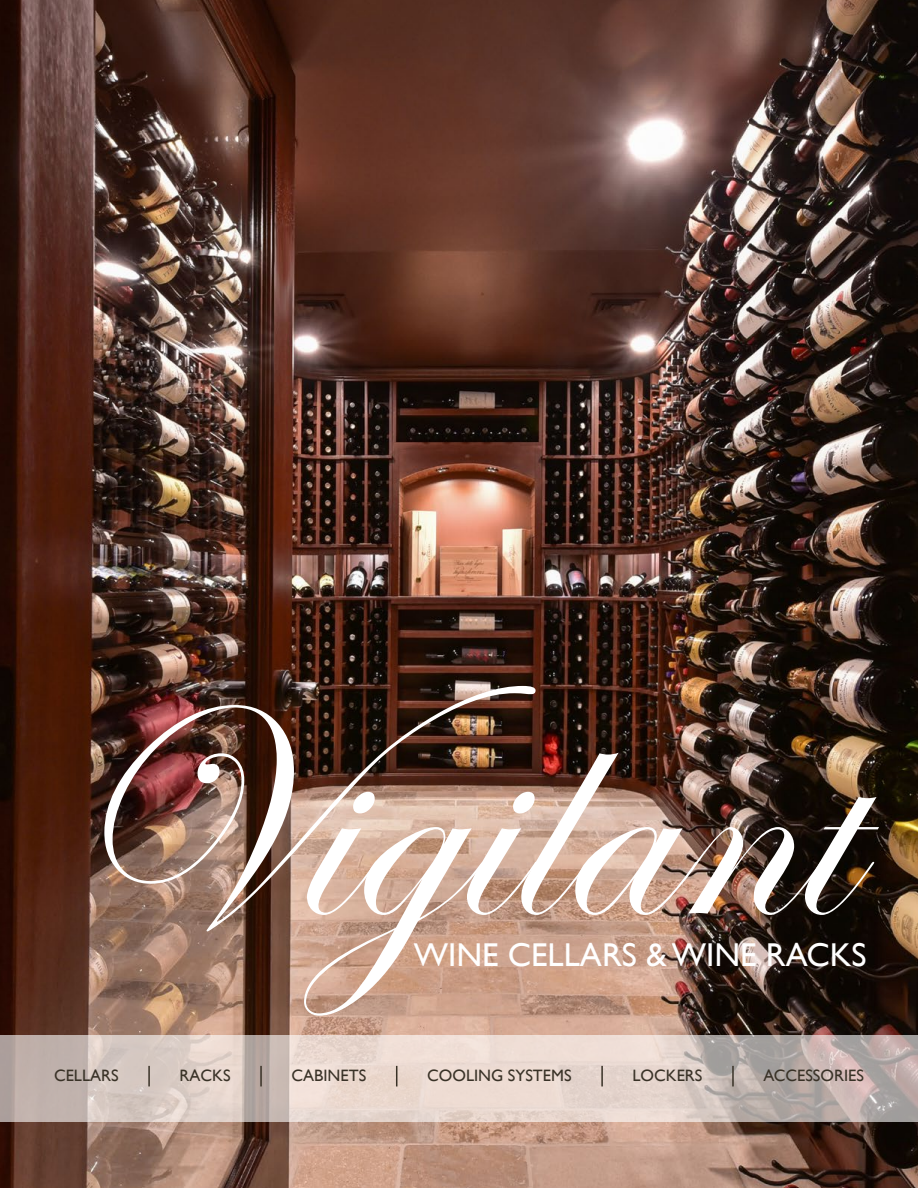
<style>
.page{position:relative;width:918px;height:1188px;background:#fff}
.page>*{position:absolute;margin:0;border:0;box-sizing:border-box;transform-origin:0 0}
.t1{font:318px "Edwardian Script ITC";color:#fff}
.t2{font:33px "Gill Sans";color:#fff}
.t3{font:16.5px "Gill Sans";color:#393227}
</style>
<div class="page">
<img style="left:0;top:0;width:918px;height:1188px">
<svg style="left:0;top:1036px;width:918px;height:86px;background:#d5c6c0"></svg>
<hr style="left:148px;top:1066px;width:2px;height:20px;background:#393227">
<hr style="left:260px;top:1066px;width:2px;height:20px;background:#393227">
<svg style="left:396px;top:1066px;width:1px;height:20px"></svg>
<hr style="left:601px;top:1066px;width:2px;height:20px;background:#393227">
<hr style="left:732px;top:1066px;width:2px;height:20px;background:#393227">
<h1 class="t1" style="left:57px;top:641px;width:790px">Vigilant</h1>
<h2 class="t2" style="left:414px;top:936px;width:455px">WINE CELLARS &amp; WINE RACKS</h2>
<p class="t3" style="left:54px;top:1066px;width:66px">CELLARS</p>
<p class="t3" style="left:180px;top:1066px;width:53px">RACKS</p>
<p class="t3" style="left:292px;top:1066px;width:76px">CABINETS</p>
<p class="t3" style="left:427px;top:1066px;width:146px">COOLING SYSTEMS</p>
<p class="t3" style="left:633px;top:1066px;width:71px">LOCKERS</p>
<p class="t3" style="left:763px;top:1066px;width:102px">ACCESSORIES</p>
</div>
